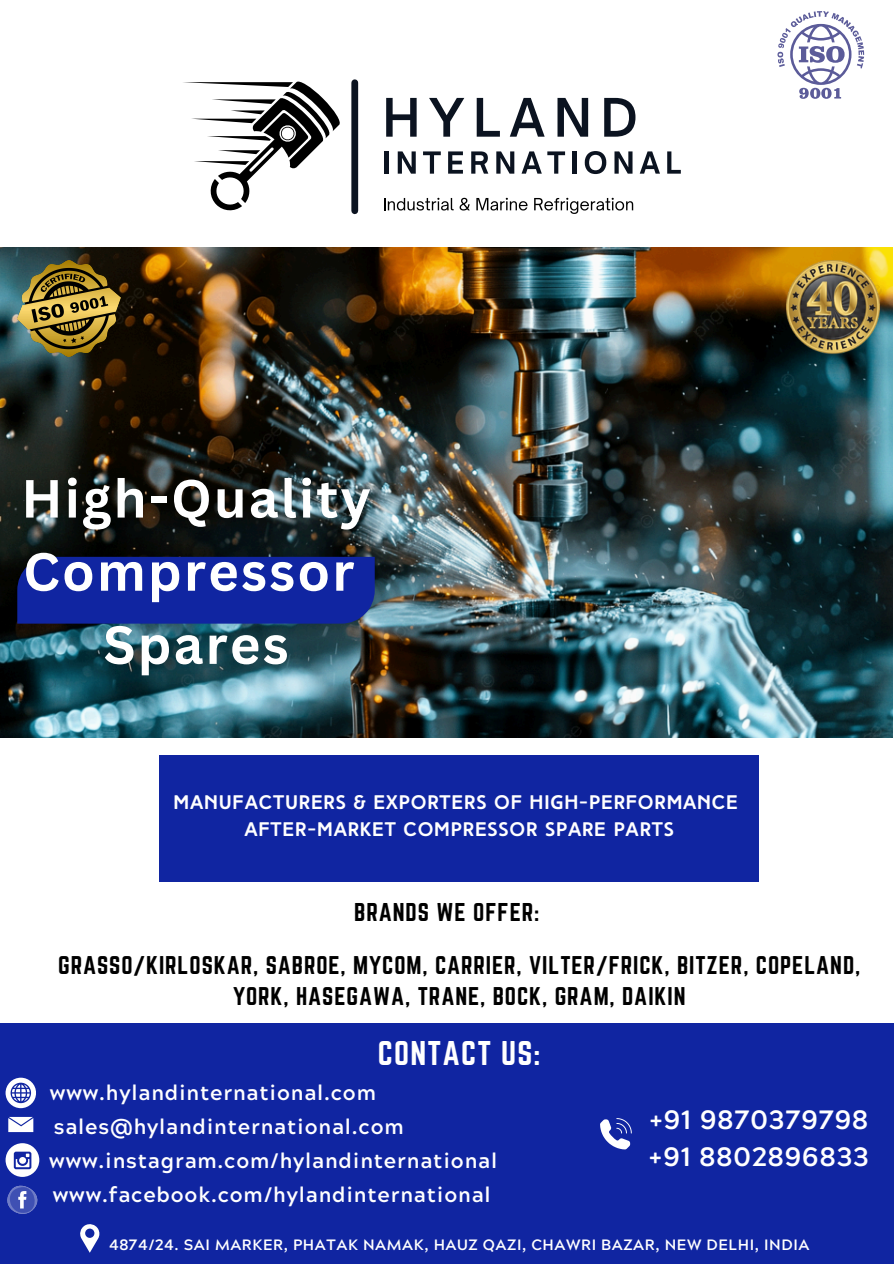
<style>
.page{position:relative;width:894px;height:1264px;background:#fff}
.page>*{position:absolute;margin:0;border:0;box-sizing:border-box;transform-origin:0 0}
.t1{font:700 52.5px/73.2px "Canva Sans";letter-spacing:.04em;color:#fff;text-align:center}
.t2{font:30px "Norwester";letter-spacing:.04em;color:#fff}
.t3{font:700 26.4px/36.9px "Acherus Grotesque";letter-spacing:.04em;color:#fff}
.t4{font:22.5px "Norwester";letter-spacing:.04em;color:#000}
.t5{font:22.35px/31px "Norwester";letter-spacing:.04em;color:#000;text-align:center}
.t6{font:700 21px "Acherus Grotesque";letter-spacing:.04em;color:#fff}
.t7{font:700 19.65px/27px "High Tide";letter-spacing:.04em;color:#fff;text-align:center}
.t8{font:700 15px "Acherus Grotesque";letter-spacing:.04em;color:#fff}
</style>
<div class="page">
<div style="left:351px;top:83px;width:7px;height:128px;background:#0b1320"></div>
<svg style="left:183px;top:81px;width:157px;height:130px"></svg>
<svg style="left:386px;top:98px;width:30px;height:39px"></svg>
<svg style="left:429px;top:98px;width:35px;height:39px"></svg>
<svg style="left:476px;top:98px;width:24px;height:39px"></svg>
<svg style="left:509px;top:98px;width:35px;height:39px"></svg>
<svg style="left:557px;top:98px;width:31px;height:39px"></svg>
<svg style="left:604px;top:98px;width:31px;height:39px"></svg>
<hr style="left:384px;top:151px;width:4px;height:23px;background:#0b1320">
<svg style="left:397px;top:151px;width:18px;height:23px"></svg>
<svg style="left:423px;top:151px;width:17px;height:23px"></svg>
<svg style="left:448px;top:151px;width:15px;height:23px"></svg>
<svg style="left:471px;top:151px;width:17px;height:23px"></svg>
<svg style="left:496px;top:151px;width:18px;height:23px"></svg>
<svg style="left:521px;top:151px;width:20px;height:23px"></svg>
<svg style="left:547px;top:151px;width:18px;height:23px"></svg>
<hr style="left:572px;top:151px;width:4px;height:23px;background:#0b1320">
<svg style="left:584px;top:151px;width:22px;height:23px"></svg>
<svg style="left:614px;top:151px;width:18px;height:23px"></svg>
<svg style="left:639px;top:151px;width:20px;height:23px"></svg>
<svg style="left:667px;top:151px;width:13px;height:23px"></svg>
<svg style="left:384px;top:198px;width:69px;height:12px"></svg>
<svg style="left:459px;top:198px;width:10px;height:12px"></svg>
<svg style="left:476px;top:198px;width:51px;height:12px"></svg>
<svg style="left:534px;top:198px;width:99px;height:16px"></svg>
<svg style="left:777px;top:11px;width:86px;height:88px"></svg>
<img style="left:0;top:247px;width:892px;height:491px">
<img style="left:17px;top:261px;width:104px;height:95px">
<div style="left:160px;top:755px;width:598px;height:126px;background:#1025a1"></div>
<div style="left:17px;top:557px;width:357px;height:66px;background:#1025a1"></div>
<div style="left:0;top:1022px;width:893px;height:241px;background:#1025a1"></div>
<svg style="left:600px;top:1118px;width:31px;height:31px"></svg>
<svg style="left:80px;top:1224px;width:20px;height:28px"></svg>
<div style="left:6px;top:1143px;width:33px;height:33px;background:#fffffe;border-radius:50%"></div>
<svg style="left:5px;top:1077px;width:35px;height:92px"></svg>
<svg style="left:7px;top:1176px;width:31px;height:38px"></svg>
<img style="left:786px;top:261px;width:92px;height:95px">
<p class="t1" style="left:21px;top:460px;width:351px">High-Quality<br>Compressor<br>Spares</p>
<p class="t7" style="left:174px;top:790px;width:565px">MANUFACTURERS &amp; EXPORTERS OF HIGH-PERFORMANCE<br>AFTER-MARKET COMPRESSOR SPARE PARTS</p>
<p class="t4" style="left:354px;top:898px;width:187px">BRANDS WE OFFER:</p>
<p class="t5" style="left:58px;top:949px;width:803px">GRASSO/KIRLOSKAR, SABROE, MYCOM, CARRIER, VILTER/FRICK, BITZER, COPELAND,<br>YORK, HASEGAWA, TRANE, BOCK, GRAM, DAIKIN</p>
<h6 class="t2" style="left:378px;top:1035px;width:164px">CONTACT US:</h6>
<p class="t6" style="left:50px;top:1084px;width:327px">www.hylandinternational.com</p>
<h4 class="t6" style="left:54px;top:1118px;width:351px">sales@hylandinternational.com</h4>
<h2 class="t6" style="left:49px;top:1151px;width:449px">www.instagram.com/hylandinternational</h2>
<p class="t6" style="left:53px;top:1186px;width:439px">www.facebook.com/hylandinternational</p>
<h4 class="t3" style="left:648px;top:1104px;width:221px">+91 9870379798 +91 8802896833</h4>
<h1 class="t8" style="left:109px;top:1238px;width:701px">4874/24. SAI MARKER, PHATAK NAMAK, HAUZ QAZI, CHAWRI BAZAR, NEW DELHI, INDIA</h1>
</div>
